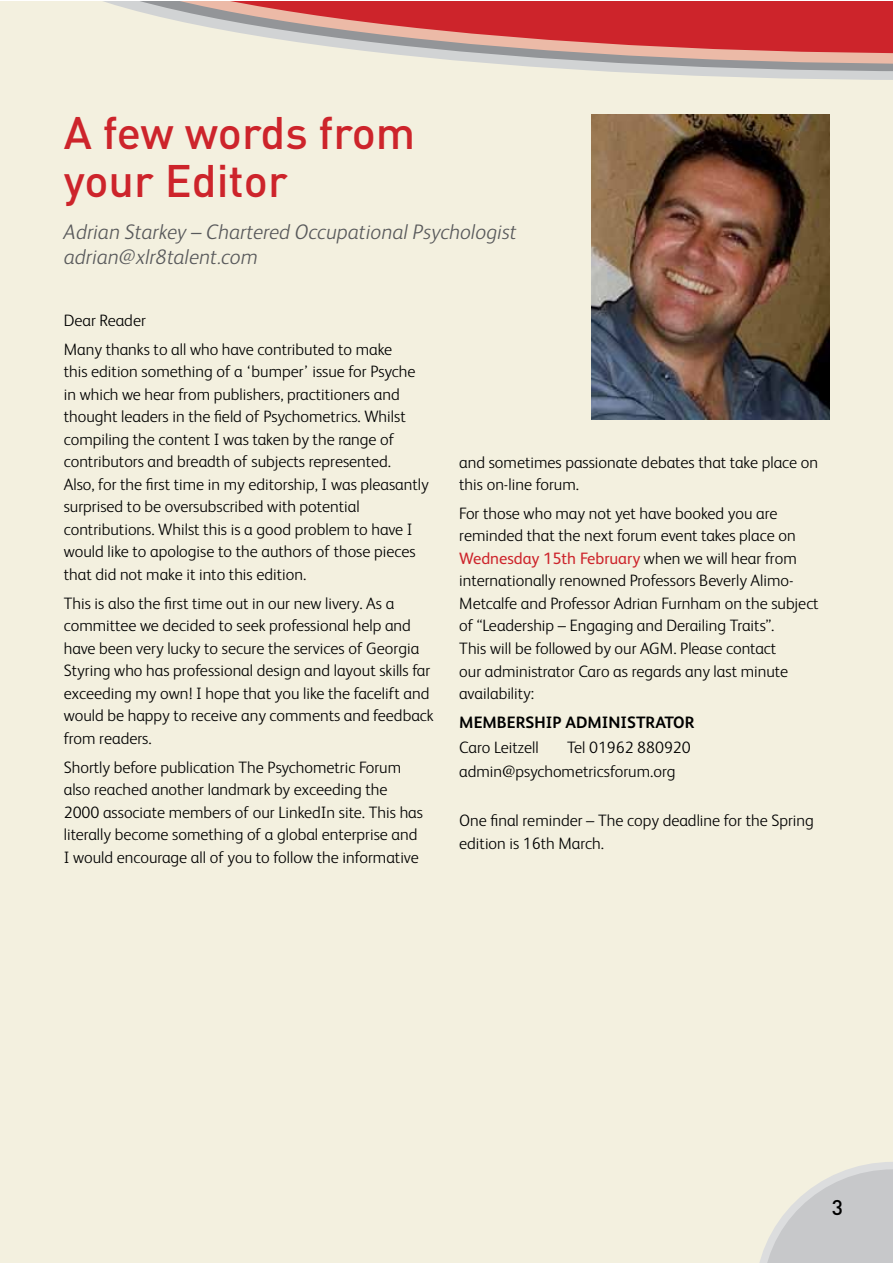
<style>
.page{position:relative;width:893px;height:1263px;background:#fff}
.page>*{position:absolute;margin:0;border:0;box-sizing:border-box;transform-origin:0 0}
.t1{font:500 45px/48px "DINOT";color:#cd242b}
.t2{font:italic 300 21px/25.2px "FS Albert";color:#58595b}
.t3{font:500 21px "DINOT";color:#000}
.t4{font:300 16.5px/22.5px "FS Albert";color:#000}
.t5{font:700 16.5px "FS Albert";color:#000}
.s1{font-weight:400;color:#cd242b}
</style>
<div class="page">
<div style="left:11px;top:80px;width:881px;height:1183px;background:#f3f0df"></div>
<div style="left:0;top:1px;width:11px;height:1262px;background:#f3f0df"></div>
<svg style="left:11px;top:1px;width:881px;height:79px;background:#eceadc"></svg>
<svg style="left:19px;top:1px;width:873px;height:70px;background:#dddbd1"></svg>
<svg style="left:32px;top:1px;width:860px;height:63px;background:#d68582"></svg>
<svg style="left:755px;top:1162px;width:137px;height:101px;background:#d5d5d1"></svg>
<img style="left:591px;top:115px;width:238px;height:305px">
<h1 class="t1" style="left:64px;top:107px;width:353px">A few words from your Editor</h1>
<p class="t2" style="left:64px;top:218px;width:454px">Adrian Starkey – Chartered Occupational Psychologist adrian@xlr8talent.com</p>
<p class="t4" style="left:64px;top:305px;width:330px;line-height:28.8px">Dear Reader<br>Many thanks to all who have contributed to make</p>
<p class="t4" style="left:64px;top:360px;width:366px">this edition something of a ‘bumper’ issue for Psyche in which we hear from publishers, practitioners and thought leaders in the field of Psychometrics. Whilst compiling the content I was taken by the range of contributors and breadth of subjects represented.<br>Also, for the first time in my editorship, I was pleasantly surprised to be oversubscribed with potential contributions. Whilst this is a good problem to have I would like to apologise to the authors of those pieces that did not make it into this edition.</p>
<p class="t4" style="left:64px;top:591px;width:371px">This is also the first time out in our new livery. As a committee we decided to seek professional help and have been very lucky to secure the services of Georgia Styring who has professional design and layout skills far exceeding my own! I hope that you like the facelift and would be happy to receive any comments and feedback from readers.</p>
<p class="t4" style="left:64px;top:755px;width:361px">Shortly before publication The Psychometric Forum also reached another landmark by exceeding the 2000 associate members of our LinkedIn site. This has literally become something of a global enterprise and I would encourage all of you to follow the informative</p>
<p class="t4" style="left:459px;top:450px;width:360px">and sometimes passionate debates that take place on this on-line forum.</p>
<p class="t4" style="left:459px;top:501px;width:361px">For those who may not yet have booked you are reminded that the next forum event takes place on <span class="s1">Wednesday 15th February</span> when we will hear from internationally renowned Professors Beverly Alimo-Metcalfe and Professor Adrian Furnham on the subject of “Leadership – Engaging and Derailing Traits”.<br>This will be followed by our AGM. Please contact<br>our administrator Caro as regards any last minute availability:</p>
<p class="t5" style="left:459px;top:711px;width:237px">MEMBERSHIP ADMINISTRATOR</p>
<p class="t4" style="left:459px;top:735px;width:81px">Caro Leitzell</p>
<p class="t4" style="left:459px;top:734px;width:233px;line-height:24.6px;text-indent:108px">Tel 01962 880920 admin@psychometricsforum.org</p>
<p class="t4" style="left:459px;top:809px;width:356px">One final reminder – The copy deadline for the Spring edition is 16th March.</p>
<p class="t3" style="left:832px;top:1193px;width:13px">3</p>
</div>
